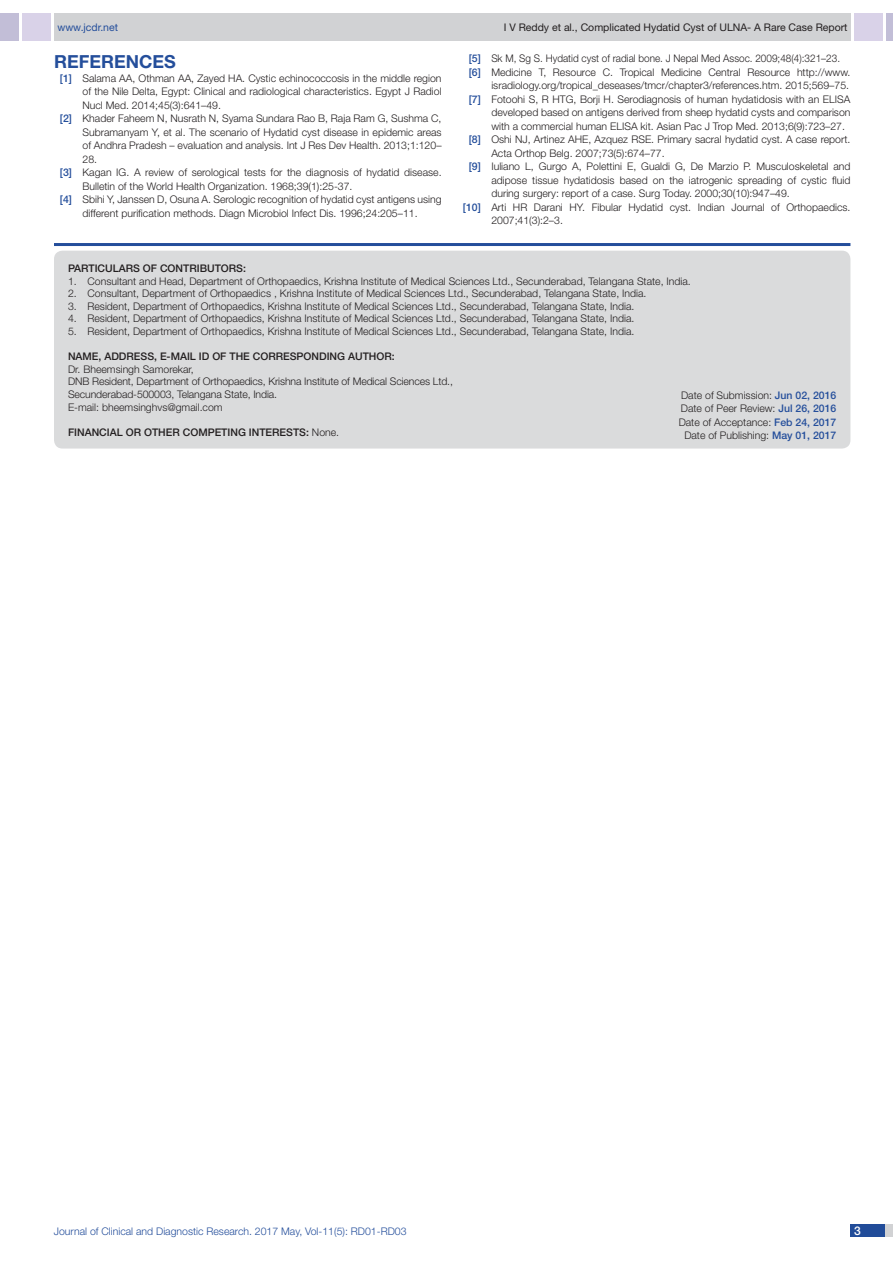
<style>
.page{position:relative;width:893px;height:1263px;background:#fff}
.page>*{position:absolute;margin:0;border:0;box-sizing:border-box;transform-origin:0 0}
.Heading{font:700 18px "Helvetica Neue";color:#244e9b}
.t1{font:500 12px "Helvetica Neue";color:#fff}
.Partic_Contri_Txt{font:300 10.5px "Helvetica Neue";color:#231f20}
.Partic_Contri_Head{font:500 10.5px "Helvetica Neue";color:#231f20}
.Partic_Contri_Txt-2{font:300 10.5px "Helvetica Neue";color:#231f20;scale:.95 1}
.t2{font:300 10.5px "Helvetica Neue";color:#244e9b}
.t3{font:10.5px "Helvetica Neue";color:#231f20}
.t4{font:10.5px "Helvetica Neue";color:#244e9b}
.s1{font-weight:500;color:#244e9b}
.s2{font-weight:300}
</style>
<div class="page">
<div style="left:54px;top:13px;width:796px;height:28px;background:#d1d2d4"></div>
<div style="left:0;top:13px;width:19px;height:28px;background:#c2bed7"></div>
<div style="left:22px;top:13px;width:29px;height:28px;background:#d9d2e8"></div>
<div style="left:886px;top:13px;width:7px;height:28px;background:#c2bed7"></div>
<div style="left:854px;top:13px;width:29px;height:28px;background:#d9d2e8"></div>
<div style="left:850px;top:1224px;width:43px;height:13px;background:#d1d2d4"></div>
<div style="left:850px;top:1224px;width:35px;height:13px;background:#214c99"></div>
<hr style="left:54px;top:243px;width:796px;height:3px;background:#244e9b">
<div style="left:54px;top:251px;width:796px;height:198px;background:#dadbdc;border-radius:9px"></div>
<p class="t4" style="left:57px;top:21px;width:62px">www.jcdr.net</p>
<p class="t3" style="left:504px;top:21px;width:345px">I V Reddy et al., Complicated Hydatid Cyst of Ulna- A Rare Case Report</p>
<p class="Heading" style="left:54px;top:51px;width:123px">REFERENCES</p>
<p class="Partic_Contri_Txt" style="left:60px;top:71px;width:383px"><span class="s1">[1]</span> Salama AA, Othman AA, Zayed HA. Cystic echinococcosis in the middle region</p>
<p class="Partic_Contri_Txt" style="left:82px;top:85px;width:361px">of the Nile Delta, Egypt: Clinical and radiological characteristics. Egypt J Radiol</p>
<p class="Partic_Contri_Txt" style="left:82px;top:98px;width:140px">Nucl Med. 2014;45(3):641–49.</p>
<p class="Partic_Contri_Txt" style="left:60px;top:112px;width:383px"><span class="s1">[2]</span> Khader Faheem N, Nusrath N, Syama Sundara Rao B, Raja Ram G, Sushma C,</p>
<p class="Partic_Contri_Txt" style="left:82px;top:125px;width:361px">Subramanyam Y, et al. The scenario of Hydatid cyst disease in epidemic areas</p>
<p class="Partic_Contri_Txt" style="left:82px;top:139px;width:361px">of Andhra Pradesh – evaluation and analysis. Int J Res Dev Health. 2013;1:120–</p>
<p class="Partic_Contri_Txt" style="left:82px;top:152px;width:16px">28.</p>
<p class="Partic_Contri_Txt" style="left:60px;top:166px;width:383px"><span class="s1">[3]</span> Kagan IG. A review of serological tests for the diagnosis of hydatid disease.</p>
<p class="Partic_Contri_Txt" style="left:82px;top:179px;width:271px">Bulletin of the World Health Organization. 1968;39(1):25-37.</p>
<p class="Partic_Contri_Txt" style="left:60px;top:193px;width:383px"><span class="s1">[4]</span> Sbihi Y, Janssen D, Osuna A. Serologic recognition of hydatid cyst antigens using</p>
<p class="Partic_Contri_Txt" style="left:82px;top:206px;width:337px">different purification methods. Diagn Microbiol Infect Dis. 1996;24:205–11.</p>
<p class="Partic_Contri_Txt-2" style="left:469px;top:52px;width:392px"><span class="s1">[5]</span> Sk M, Sg S. Hydatid cyst of radial bone. J Nepal Med Assoc. 2009;48(4):321–23.</p>
<p class="Partic_Contri_Txt" style="left:469px;top:66px;width:383px"><span class="s1">[6]</span> Medicine T, Resource C. Tropical Medicine Central Resource http://www.</p>
<p class="Partic_Contri_Txt" style="left:491px;top:79px;width:359px">isradiology.org/tropical_deseases/tmcr/chapter3/references.htm. 2015;569–75.</p>
<p class="Partic_Contri_Txt" style="left:469px;top:93px;width:383px"><span class="s1">[7]</span> Fotoohi S, R HTG, Borji H. Serodiagnosis of human hydatidosis with an ELISA</p>
<p class="Partic_Contri_Txt" style="left:491px;top:106px;width:361px">developed based on antigens derived from sheep hydatid cysts and comparison</p>
<p class="Partic_Contri_Txt" style="left:491px;top:120px;width:355px">with a commercial human ELISA kit. Asian Pac J Trop Med. 2013;6(9):723–27.</p>
<p class="Partic_Contri_Txt" style="left:469px;top:133px;width:383px"><span class="s1">[8]</span> Oshi NJ, Artinez AHE, Azquez RSE. Primary sacral hydatid cyst. A case report.</p>
<p class="Partic_Contri_Txt" style="left:491px;top:147px;width:175px">Acta Orthop Belg. 2007;73(5):674–77.</p>
<p class="Partic_Contri_Txt" style="left:469px;top:160px;width:383px"><span class="s1">[9]</span> Iuliano L, Gurgo A, Polettini E, Gualdi G, De Marzio P. Musculoskeletal and</p>
<p class="Partic_Contri_Txt" style="left:491px;top:174px;width:361px">adipose tissue hydatidosis based on the iatrogenic spreading of cystic fluid</p>
<p class="Partic_Contri_Txt" style="left:491px;top:187px;width:300px">during surgery: report of a case. Surg Today. 2000;30(10):947–49.</p>
<p class="Partic_Contri_Txt" style="left:463px;top:201px;width:389px"><span class="s1">[10]</span> Arti HR Darani HY. Fibular Hydatid cyst. Indian Journal of Orthopaedics.</p>
<p class="Partic_Contri_Txt" style="left:491px;top:214px;width:73px">2007;41(3):2–3.</p>
<p class="Partic_Contri_Head" style="left:68px;top:262px;width:179px">PARTICULARS OF CONTRIBUTORS:</p>
<p class="Partic_Contri_Txt" style="left:68px;top:274px;width:624px">1. Consultant and Head, Department of Orthopaedics, Krishna Institute of Medical Sciences Ltd., Secunderabad, Telangana State, India.</p>
<p class="Partic_Contri_Txt" style="left:68px;top:287px;width:580px">2. Consultant, Department of Orthopaedics , Krishna Institute of Medical Sciences Ltd., Secunderabad, Telangana State, India.</p>
<p class="Partic_Contri_Txt" style="left:68px;top:300px;width:568px">3. Resident, Department of Orthopaedics, Krishna Institute of Medical Sciences Ltd., Secunderabad, Telangana State, India.</p>
<p class="Partic_Contri_Txt" style="left:68px;top:312px;width:568px">4. Resident, Department of Orthopaedics, Krishna Institute of Medical Sciences Ltd., Secunderabad, Telangana State, India.</p>
<p class="Partic_Contri_Txt" style="left:68px;top:325px;width:568px">5. Resident, Department of Orthopaedics, Krishna Institute of Medical Sciences Ltd., Secunderabad, Telangana State, India.</p>
<p class="Partic_Contri_Head" style="left:68px;top:350px;width:328px">NAME, ADDRESS, E-MAIL ID OF THE CORRESPONDING AUTHOR:</p>
<p class="Partic_Contri_Txt" style="left:68px;top:363px;width:127px">Dr. Bheemsingh Samorekar,</p>
<p class="Partic_Contri_Txt" style="left:68px;top:375px;width:386px">DNB Resident, Department of Orthopaedics, Krishna Institute of Medical Sciences Ltd.,</p>
<p class="Partic_Contri_Txt" style="left:68px;top:388px;width:211px">Secunderabad-500003, Telangana State, India.</p>
<p class="Partic_Contri_Txt" style="left:68px;top:400px;width:156px">E-mail: bheemsinghvs@gmail.com</p>
<p class="Partic_Contri_Head" style="left:68px;top:426px;width:192px">Financial OR OTHER COMPETING INTE</p>
<p class="Partic_Contri_Head" style="left:272px;top:426px;width:68px">RESTS: <span class="s2">None.</span></p>
<p class="Partic_Contri_Txt" style="left:681px;top:388px;width:157px">Date of Submission: <span class="s1">Jun 02, 2016</span></p>
<p class="Partic_Contri_Txt" style="left:681px;top:402px;width:157px">Date of Peer Review: <span class="s1">Jul 26, 2016</span></p>
<p class="Partic_Contri_Txt" style="left:679px;top:415px;width:159px">Date of Acceptance: <span class="s1">Feb 24, 2017</span></p>
<p class="Partic_Contri_Txt" style="left:684px;top:429px;width:154px">Date of Publishing: <span class="s1">May 01, 2017</span></p>
<p class="t2" style="left:54px;top:1225px;width:354px">Journal of Clinical and Diagnostic Research. 2017 May, Vol-11(5): RD01-RD03</p>
<p class="t1" style="left:854px;top:1223px;width:8px">3</p>
</div>
